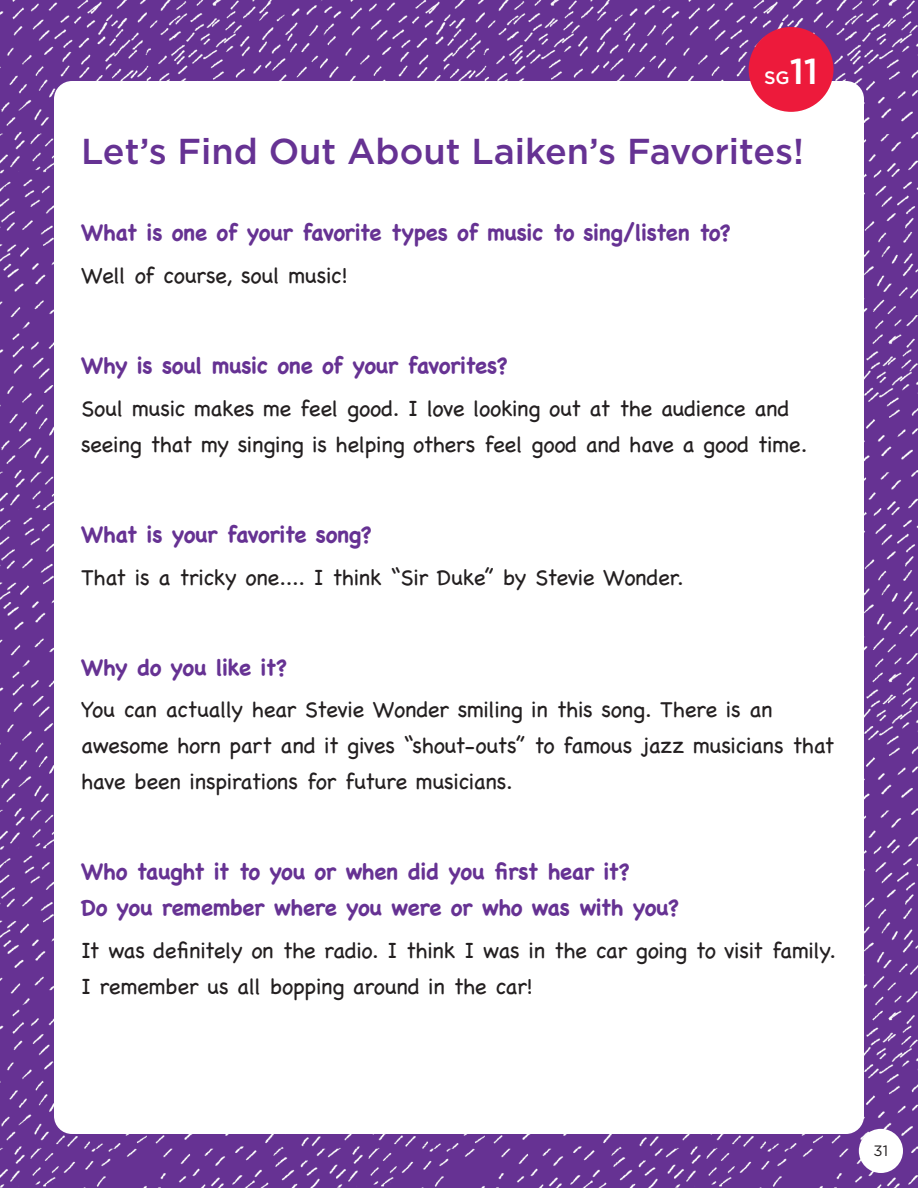
<style>
.page{position:relative;width:918px;height:1188px;background:#fff}
.page>*{position:absolute;margin:0;border:0;box-sizing:border-box;transform-origin:0 0}
.Section_Title{font:500 36px "Gotham";color:#663293}
.TG_Body{font:22.5px/36px "Chalkboard";letter-spacing:-.02em;color:#231f20}
.TG_Body-2{font:700 22.5px/36px "Chalkboard";letter-spacing:-.02em;color:#663293}
.SG_TopBanner{font:500 18px "Gotham HTF";color:#fff}
.t1{font:15px "Gotham";color:#231f20}
.s1{font-size:36px}
</style>
<div class="page">
<img style="left:0;top:0;width:918px;height:1188px">
<div style="left:54px;top:81px;width:810px;height:1053px;background:#fff;border-radius:18px"></div>
<div style="left:859px;top:1129px;width:44px;height:44px;background:#fff;border-radius:50%"></div>
<div style="left:749px;top:27px;width:85px;height:85px;background:#ed1a3b;border-radius:50%"></div>
<p class="SG_TopBanner" style="left:764px;top:68px;width:56px">SG<span class="s1">11</span></p>
<p class="Section_Title" style="left:81px;top:128px;width:725px">Let’s Find Out About Laiken’s Favorites!</p>
<p class="TG_Body-2" style="left:81px;top:215px;width:651px">What is one of your favorite types of music to sing/listen to?</p>
<p class="TG_Body" style="left:81px;top:257px;width:268px">Well of course, soul music!</p>
<p class="TG_Body-2" style="left:81px;top:347px;width:428px">Why is soul music one of your favorites?</p>
<p class="TG_Body" style="left:81px;top:390px;width:728px">Soul music makes me feel good. I love looking out at the audience and seeing that my singing is helping others feel good and have a good time.</p>
<p class="TG_Body-2" style="left:81px;top:516px;width:292px">What is your favorite song?</p>
<p class="TG_Body" style="left:81px;top:559px;width:604px">That is a tricky one.... I think “Sir Duke” by Stevie Wonder.</p>
<p class="TG_Body-2" style="left:81px;top:649px;width:208px">Why do you like it?</p>
<p class="TG_Body" style="left:81px;top:692px;width:755px">You can actually hear Stevie Wonder smiling in this song. There is an awesome horn part and it gives “shout-outs” to famous jazz musicians that have been inspirations for future musicians.</p>
<p class="TG_Body-2" style="left:81px;top:854px;width:600px">Who taught it to you or when did you first hear it?<br>Do you remember where you were or who was with you?</p>
<p class="TG_Body" style="left:81px;top:932px;width:757px">It was definitely on the radio. I think I was in the car going to visit family.<br>I remember us all bopping around in the car!</p>
<p class="t1" style="left:874px;top:1141px;width:16px">31</p>
</div>
